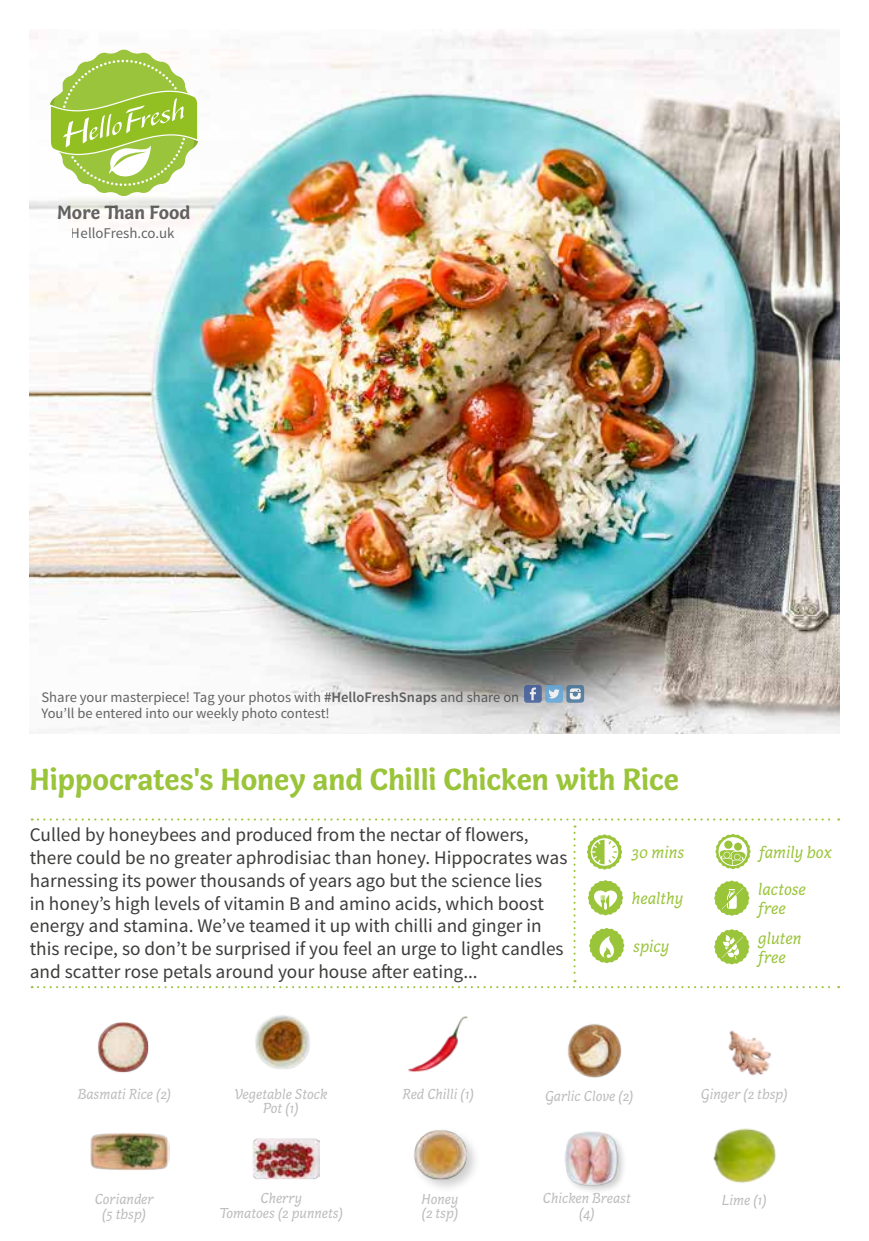
<style>
.page{position:relative;width:869px;height:1241px;background:#fff}
.page>*{position:absolute;margin:0;border:0;box-sizing:border-box;transform-origin:0 0}
.t1{font:700 31.5px "Capucine Basic";letter-spacing:-.005em;color:#9ac43a}
.t2{font:700 19.6px "Capucine Basic";color:#3c3c3b}
.t3{font:19.25px/22.8px "Source Sans Pro";color:#3c3c3b}
.t4{font:italic 17.5px/37.3px "Capucine Basic";color:#9ac43a}
.t5{font:italic 14.88px/14.5px "Capucine Basic";color:#bcbcbc;text-align:center}
.t6{font:14.88px "Source Sans Pro";color:#3c3c3b}
.t7{font:14.53px/16.4px "Source Sans Pro";color:#3c3c3b}
.s1{font-weight:600}
</style>
<div class="page">
<img style="left:30px;top:30px;width:808px;height:703px">
<svg style="left:524px;top:685px;width:17px;height:17px"></svg>
<svg style="left:529px;top:687px;width:6px;height:13px"></svg>
<svg style="left:566px;top:685px;width:18px;height:17px"></svg>
<svg style="left:569px;top:688px;width:11px;height:11px"></svg>
<div style="left:545px;top:685px;width:17px;height:17px;background:#6eaad4;border-radius:3px"></div>
<svg style="left:549px;top:689px;width:10px;height:9px"></svg>
<svg style="left:50px;top:50px;width:148px;height:146px"></svg>
<img style="left:255px;top:1015px;width:55px;height:54px">
<img style="left:408px;top:1016px;width:60px;height:56px">
<img style="left:728px;top:1030px;width:43px;height:46px">
<img style="left:252px;top:1138px;width:67px;height:42px">
<img style="left:90px;top:1133px;width:79px;height:38px">
<img style="left:414px;top:1130px;width:61px;height:57px">
<img style="left:98px;top:1022px;width:51px;height:51px">
<img style="left:565px;top:1131px;width:59px;height:60px">
<img style="left:713px;top:1128px;width:63px;height:55px">
<img style="left:568px;top:1024px;width:54px;height:54px">
<svg style="left:32px;top:818px;width:806px;height:170px"></svg>
<p class="t2" style="left:57px;top:198px;width:135px">More Than Food</p>
<p class="t6" style="left:71px;top:224px;width:105px">HelloFresh.co.uk</p>
<p class="t7" style="left:41px;top:688px;width:479px">Share your masterpiece! Tag your photos with <span class="s1">#HelloFreshSnaps</span> and share on<br>You’ll be entered into our weekly photo contest!</p>
<h1 class="t1" style="left:30px;top:754px;width:650px">Hippocrates's Honey and Chilli Chicken with Rice</h1>
<p class="t3" style="left:30px;top:823px;width:539px">Culled by honeybees and produced from the nectar of flowers, there could be no greater aphrodisiac than honey. Hippocrates was harnessing its power thousands of years ago but the science lies<br>in honey’s high levels of vitamin B and amino acids, which boost energy and stamina. We’ve teamed it up with chilli and ginger in this recipe, so don’t be surprised if you feel an urge to light candles and scatter rose petals around your house after eating...</p>
<p class="t4" style="left:631px;top:834px;width:55px">30 mins</p>
<p class="t4" style="left:631px;top:880px;width:53px">healthy</p>
<p class="t4" style="left:632px;top:928px;width:38px">spicy</p>
<p class="t4" style="left:757px;top:834px;width:75px">family box lactose</p>
<p class="t4" style="left:757px;top:893px;width:45px;line-height:30.1px">free gluten</p>
<p class="t4" style="left:757px;top:939px;width:29px">free</p>
<p class="t5" style="left:78px;top:1087px;width:95px">Basmati Rice (2)</p>
<p class="t5" style="left:234px;top:1087px;width:95px">Vegetable Stock<br>Pot (1)</p>
<p class="t5" style="left:402px;top:1087px;width:73px">Red Chilli (1)</p>
<p class="t5" style="left:544px;top:1089px;width:90px">Garlic Clove (2)</p>
<p class="t5" style="left:700px;top:1087px;width:88px">Ginger (2 tbsp)</p>
<p class="t5" style="left:219px;top:1191px;width:125px">Cherry<br>Tomatoes (2 punnets)</p>
<p class="t5" style="left:95px;top:1192px;width:61px">Coriander (5 tbsp)</p>
<p class="t5" style="left:421px;top:1192px;width:38px;text-align:left">Honey (2 tsp)</p>
<p class="t5" style="left:542px;top:1191px;width:89px">Chicken Breast (4)</p>
<p class="t5" style="left:721px;top:1193px;width:46px">Lime (1)</p>
</div>
